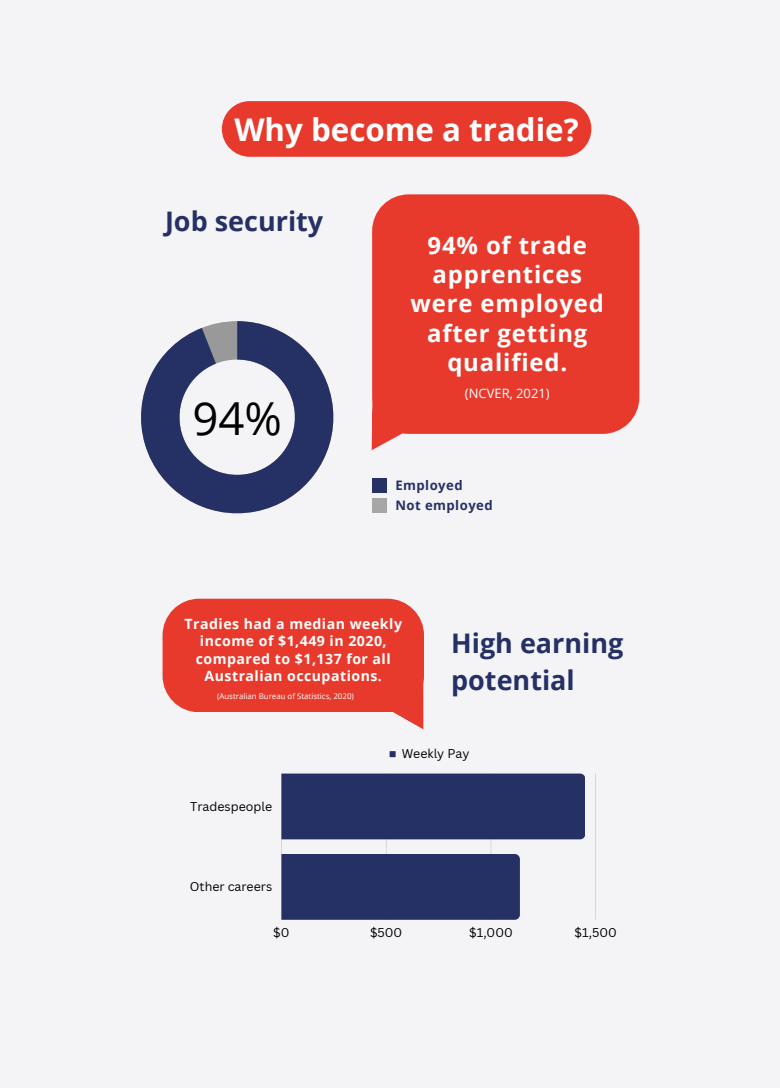
<style>
.page{position:relative;width:780px;height:1088px;background:#fff}
.page>*{position:absolute;margin:0;border:0;box-sizing:border-box;transform-origin:0 0}
.t1{font:45.5px "Open Sans";color:#000}
.t2{font:700 31.25px "Open Sans";color:#fff}
.t3{font:700 27px/37.4px "Open Sans";color:#253165}
.t4{font:700 23.88px/29.4px "Open Sans";letter-spacing:.035em;color:#fff;text-align:center}
.t5{font:700 14.12px/17.4px "Open Sans";letter-spacing:.035em;color:#fff;text-align:center}
.t6{font:700 13.12px "Open Sans";letter-spacing:.035em;color:#253165}
.t7{font:13px "Open Sans";color:#fff}
.t8{font:12.38px "Canva Sans";color:#000}
.t9{font:7.88px "Open Sans";color:#fff}
</style>
<div class="page">
<div style="left:0;top:0;width:779px;height:1087px;background:#f4f3f6"></div>
<svg style="left:389px;top:751px;width:6px;height:6px"></svg>
<svg style="left:281px;top:839px;width:301px;height:79px"></svg>
<div style="left:281px;top:773px;width:304px;height:66px;background:#253165"></div>
<div style="left:281px;top:854px;width:238px;height:65px;background:#253165"></div>
<div style="left:162px;top:598px;width:262px;height:114px;background:#e73a2d;border-radius:37px"></div>
<svg style="left:393px;top:686px;width:30px;height:43px"></svg>
<svg style="left:141px;top:321px;width:192px;height:192px"></svg>
<div style="left:372px;top:194px;width:267px;height:240px;background:#e73a2d;border-radius:37px"></div>
<svg style="left:371px;top:401px;width:43px;height:49px"></svg>
<div style="left:372px;top:498px;width:14px;height:15px;background:#a6a6a6"></div>
<div style="left:372px;top:478px;width:14px;height:14px;background:#253165"></div>
<div style="left:222px;top:101px;width:369px;height:56px;background:#e73a2d;border-radius:28px"></div>
<p class="t2" style="left:234px;top:108px;width:345px">Why become a tradie?</p>
<p class="t3" style="left:165px;top:202px;width:160px">Job security</p>
<p class="t1" style="left:192px;top:386px;width:91px">94%</p>
<p class="t4" style="left:410px;top:230px;width:195px">94% of trade apprentices were employed after getting qualified.</p>
<p class="t7" style="left:464px;top:384px;width:86px">(NCVER, 2021)</p>
<p class="t6" style="left:395px;top:476px;width:69px">Employed</p>
<p class="t6" style="left:395px;top:496px;width:99px">Not employed</p>
<p class="t5" style="left:184px;top:614px;width:219px">Tradies had a median weekly income of $1,449 in 2020, compared to $1,137 for all<br>Australian occupations.</p>
<p class="t9" style="left:217px;top:690px;width:138px">(Australian Bureau of Statistics, 2020)</p>
<p class="t3" style="left:451px;top:623px;width:174px">High earning potential</p>
<p class="t8" style="left:190px;top:797px;width:83px">Tradespeople</p>
<p class="t8" style="left:190px;top:877px;width:84px">Other careers</p>
<p class="t8" style="left:401px;top:745px;width:69px">Weekly Pay</p>
<p class="t8" style="left:273px;top:924px;width:18px">$0</p>
<p class="t8" style="left:370px;top:924px;width:34px">$500</p>
<p class="t8" style="left:469px;top:924px;width:45px">$1,000</p>
<p class="t8" style="left:574px;top:924px;width:44px">$1,500</p>
</div>
